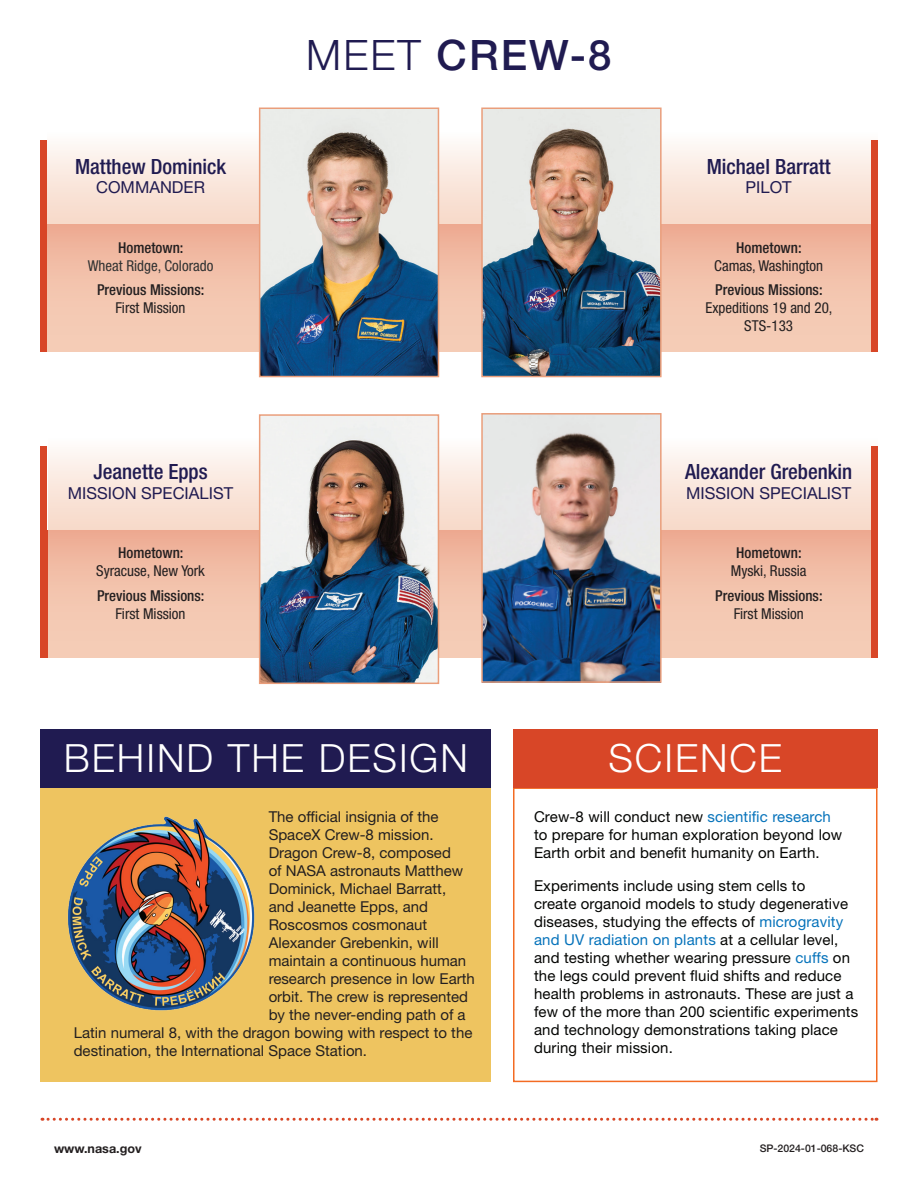
<style>
.page{position:relative;width:918px;height:1188px;background:#fff}
.page>*{position:absolute;margin:0;border:0;box-sizing:border-box;transform-origin:0 0}
.t1{font:500 42px "Helvetica Neue LT Std";color:#201b51}
.t2{font:300 39px "Helvetica Neue LT Std";letter-spacing:.05em;color:#fff}
.paragraph{font:500 condensed 21px "Helvetica Neue LT Std";color:#201b51}
.paragraph-2{font:16.5px "Helvetica Neue LT Std";color:#201b51}
.paragraph-3{font:15px/18px "Helvetica Neue LT Std";letter-spacing:.01em;color:#040503}
.t3{font:15px "Helvetica Neue LT Std";color:#231f20}
.t4{font:condensed 15px/18px "Helvetica Neue LT Std";color:#231f20;text-align:center}
.t5{font:500 condensed 15px/18px "Helvetica Neue LT Std";color:#231f20;text-align:center}
.t6{font:condensed 15px/18px "Helvetica Neue LT Std";color:#313232;text-align:center}
.t7{font:700 12.6px "Helvetica Neue LT Std";color:#231f20}
.t8{font:500 10.5px "Helvetica Neue LT Std";color:#231f20}
.s1{font-weight:500;color:#231f20}
.s2{font-weight:400}
.s3{font-weight:500}
.s4{font-weight:300}
.s5{color:#0673bb}
</style>
<div class="page">
<div style="left:40px;top:787px;width:451px;height:295px;background:#eec460"></div>
<div style="left:513px;top:787px;width:365px;height:295px;background:#fff;border:2px solid #f36b23"></div>
<div style="left:40px;top:729px;width:451px;height:58px;background:#201b51"></div>
<div style="left:513px;top:729px;width:365px;height:58px;background:#d84627"></div>
<svg style="left:42px;top:1118px;width:835px;height:3px"></svg>
<img style="left:67px;top:816px;width:188px;height:195px">
<div style="left:40px;top:140px;width:7px;height:212px;background:#d84627"></div>
<svg style="left:47px;top:133px;width:824px;height:219px;background:#f5d1c0"></svg>
<svg style="left:48px;top:438px;width:823px;height:220px;background:#f5d1c0"></svg>
<div style="left:871px;top:140px;width:7px;height:212px;background:#d84627"></div>
<div style="left:871px;top:446px;width:7px;height:212px;background:#d84627"></div>
<div style="left:40px;top:446px;width:7px;height:212px;background:#d84627"></div>
<img style="left:262px;top:417px;width:174px;height:264px">
<div style="left:259px;top:414px;width:180px;height:270px;border:2px solid #ea9e7b"></div>
<img style="left:484px;top:416px;width:175px;height:264px">
<div style="left:481px;top:413px;width:181px;height:270px;border:2px solid #ea9e7b"></div>
<img style="left:262px;top:111px;width:174px;height:263px">
<div style="left:259px;top:108px;width:180px;height:269px;border:2px solid #ea9e7b"></div>
<img style="left:484px;top:111px;width:175px;height:263px">
<div style="left:481px;top:108px;width:181px;height:269px;border:2px solid #ea9e7b"></div>
<p class="paragraph" style="left:75px;top:154px;width:153px">Matthew Dominick</p>
<p class="paragraph-2" style="left:96px;top:178px;width:110px">COMMANDER</p>
<p class="t6" style="left:88px;top:238px;width:127px"><span class="s1">Hometown:<br></span>Wheat Ridge, Colorado</p>
<p class="t5" style="left:97px;top:281px;width:109px">Previous Missions:<br><span class="s2">First Mission</span></p>
<p class="paragraph" style="left:93px;top:459px;width:116px">Jeanette Epps</p>
<p class="paragraph-2" style="left:68px;top:483px;width:167px">MISSION SPECIALIST</p>
<p class="t4" style="left:96px;top:544px;width:110px"><span class="s3">Hometown:<br></span>Syracuse, New York</p>
<p class="t5" style="left:97px;top:586px;width:109px">Previous Missions:<br><span class="s2">First Mission</span></p>
<p class="t1" style="left:306px;top:31px;width:307px"><span class="s4">MEET</span> CREW-8</p>
<p class="paragraph" style="left:707px;top:154px;width:125px">Michael Barratt</p>
<p class="paragraph-2" style="left:746px;top:178px;width:48px">PILOT</p>
<p class="t4" style="left:714px;top:238px;width:110px"><span class="s3">Hometown:<br></span>Camas, Washington</p>
<p class="t4" style="left:705px;top:281px;width:129px"><span class="s3">Previous Missions:<br></span>Expeditions 19 and 20,<br>STS-133</p>
<p class="paragraph" style="left:685px;top:459px;width:169px">Alexander Grebenkin</p>
<p class="paragraph-2" style="left:686px;top:483px;width:167px">MISSION SPECIALIST</p>
<p class="t4" style="left:731px;top:544px;width:77px"><span class="s3">Hometown:<br></span>Myski, Russia</p>
<p class="t5" style="left:715px;top:586px;width:109px">Previous Missions:<br><span class="s2">First Mission</span></p>
<p class="t2" style="left:64px;top:734px;width:406px">BEHIND THE DESIGN</p>
<p class="t2" style="left:608px;top:734px;width:175px">SCIENCE</p>
<p class="t3" style="left:269px;top:808px;width:172px">The official insignia of the</p>
<p class="t3" style="left:269px;top:826px;width:167px">SpaceX Crew-8 mission.</p>
<p class="t3" style="left:269px;top:844px;width:184px">Dragon Crew-8, composed</p>
<p class="t3" style="left:269px;top:862px;width:196px">of NASA astronauts Matthew</p>
<p class="t3" style="left:269px;top:880px;width:179px">Dominick, Michael Barratt,</p>
<p class="t3" style="left:269px;top:898px;width:161px">and Jeanette Epps, and</p>
<p class="t3" style="left:269px;top:916px;width:160px">Roscosmos cosmonaut</p>
<p class="t3" style="left:269px;top:934px;width:171px">Alexander Grebenkin, will</p>
<p class="t3" style="left:269px;top:952px;width:199px">maintain a continuous human</p>
<p class="t3" style="left:269px;top:970px;width:208px">research presence in low Earth</p>
<p class="t3" style="left:269px;top:988px;width:201px">orbit. The crew is represented</p>
<p class="t3" style="left:269px;top:1006px;width:199px">by the never-ending path of a</p>
<p class="t3" style="left:74px;top:1024px;width:400px">Latin numeral 8, with the dragon bowing with respect to the</p>
<p class="t3" style="left:74px;top:1042px;width:295px">destination, the International Space Station.</p>
<p class="paragraph-3" style="left:534px;top:808px;width:310px">Crew-8 will conduct new <span class="s5">scientific research </span>to prepare for human exploration beyond low<br>Earth orbit and benefit humanity on Earth.</p>
<p class="paragraph-3" style="left:534px;top:877px;width:326px">Experiments include using stem cells to<br>create organoid models to study degenerative diseases, studying the effects of <span class="s5">microgravity and UV radiation on plants</span> at a cellular level, and testing whether wearing pressure <span class="s5">cuffs</span> on the legs could prevent fluid shifts and reduce health problems in astronauts. These are just a few of the more than 200 scientific experiments and technology demonstrations taking place during their mission.</p>
<p class="t7" style="left:54px;top:1141px;width:89px">www.nasa.gov</p>
<p class="t8" style="left:760px;top:1142px;width:106px">SP-2024-01-068-KSC</p>
</div>
